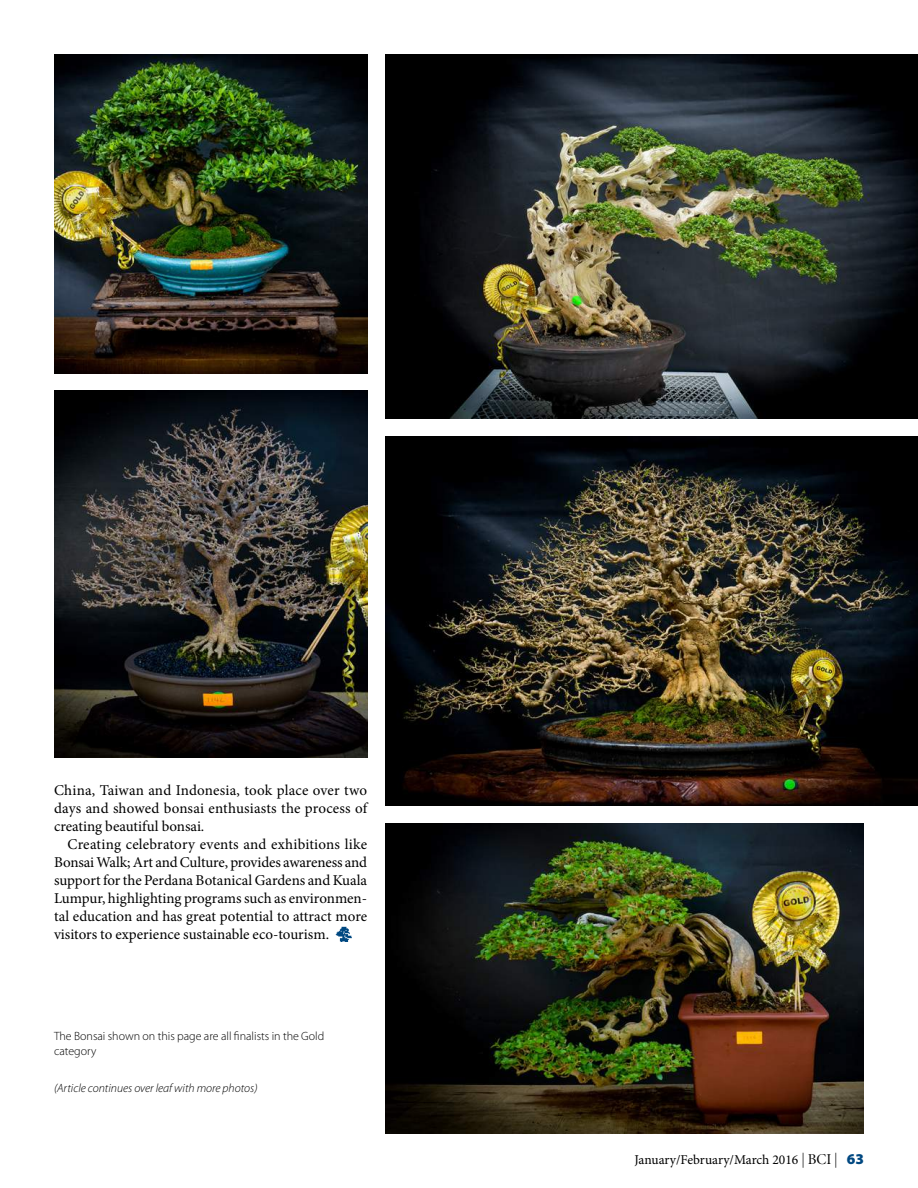
<style>
.page{position:relative;width:918px;height:1188px;background:#fff}
.page>*{position:absolute;margin:0;border:0;box-sizing:border-box;transform-origin:0 0}
.t1{font:15px/18px "Minion Pro";color:#000;text-align:justify}
.t2{font:13.5px "Minion Pro";letter-spacing:-.005em;color:#000}
.t3{font:300 12px/15px "Myriad Pro";color:#000}
.t4{font:italic 300 12px "Myriad Pro";color:#000}
.s1{font-family:"Myriad Pro";font-weight:300;font-stretch:condensed;font-size:15px}
.s2{font-family:"Minion Display";font-size:15px}
.s3{font-family:"Myriad Pro";font-weight:900;font-size:15px;color:#004881}
</style>
<div class="page">
<img style="left:385px;top:54px;width:533px;height:364px">
<img style="left:54px;top:391px;width:313px;height:367px">
<img style="left:385px;top:437px;width:533px;height:368px">
<img style="left:385px;top:824px;width:479px;height:310px">
<img style="left:54px;top:54px;width:313px;height:319px">
<img style="left:335px;top:927px;width:17px;height:15px">
<p class="t1" style="left:54px;top:781px;width:315px">China, Taiwan and Indonesia, took place over two days and showed bonsai enthusiasts the process of creating beautiful bonsai.</p>
<p class="t1" style="left:54px;top:835px;width:315px;text-indent:14px">Creating celebratory events and exhibitions like Bonsai Walk; Art and Culture, provides awareness and support for the Perdana Botanical Gardens and Kuala Lumpur, highlighting programs such as environmen&shy;tal education and has great potential to attract more visitors to experience sustainable eco-tourism.</p>
<p class="t3" style="left:54px;top:1029px;width:272px">The Bonsai shown on this page are all finalists in the Gold category</p>
<p class="t4" style="left:54px;top:1080px;width:205px">(Article continues over leaf with more photos)</p>
<p class="t2" style="left:635px;top:1151px;width:231px">January/February/March 2016 <span class="s1">|</span> <span class="s2">BCI</span> <span class="s1">|</span> <span class="s3">63</span></p>
</div>
